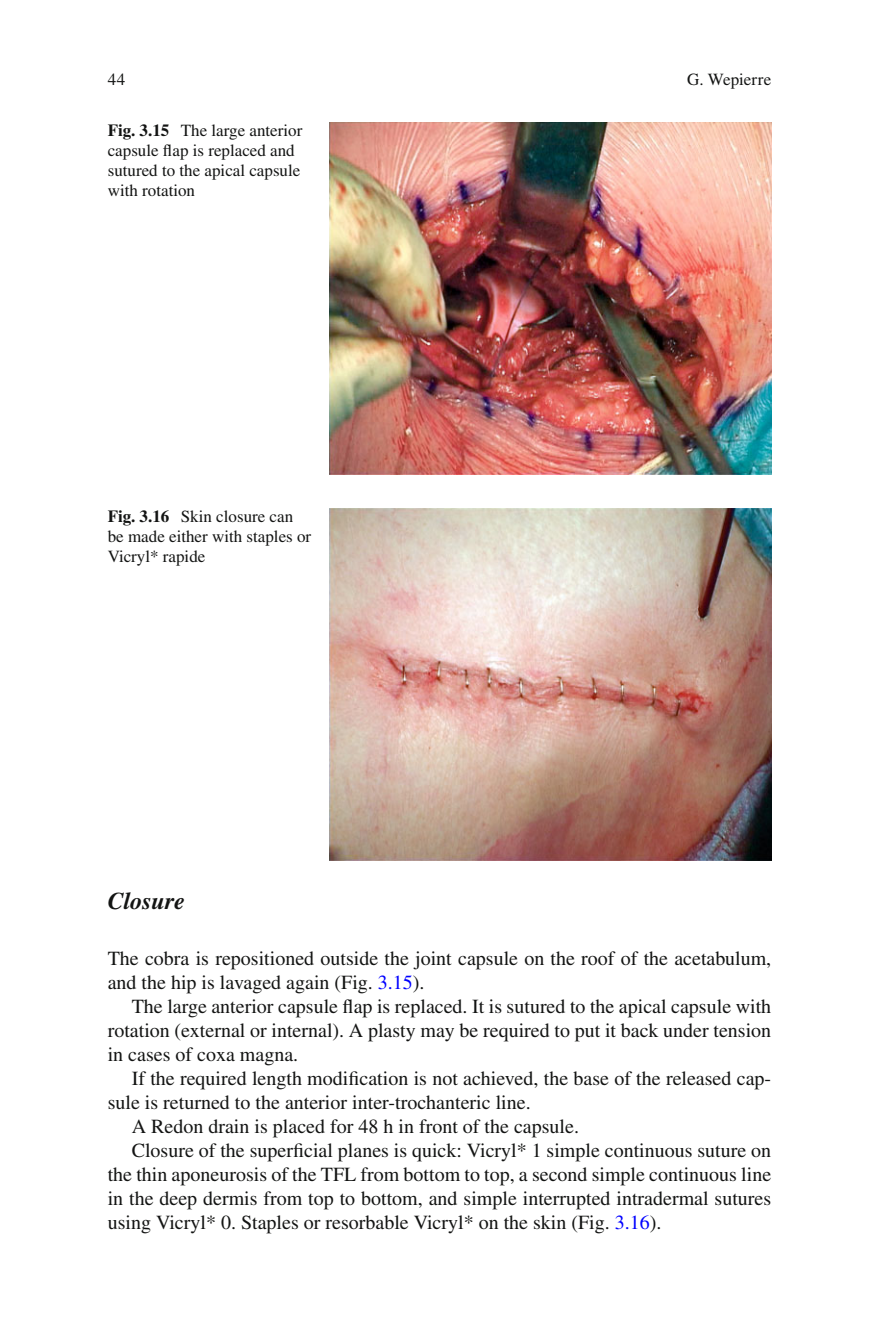
<style>
.page{position:relative;width:879px;height:1333px;background:#fff}
.page>*{position:absolute;margin:0;border:0;box-sizing:border-box;transform-origin:0 0}
.t1{font:italic 700 24px "Times";color:#131413}
.t2{font:20px/24px "Times";color:#131413}
.t3{font:17px/20px "Times";color:#131413}
.s1{font-weight:700}
.s2{color:#00f}
</style>
<div class="page">
<img style="left:329px;top:122px;width:442px;height:352px">
<img style="left:329px;top:508px;width:442px;height:352px">
<p class="t3" style="left:108px;top:71px;width:19px">44</p>
<p class="t3" style="left:687px;top:71px;width:86px">G. Wepierre</p>
<p class="t3" style="left:108px;top:121px;width:196px"><span class="s1">Fig. 3.15</span> The large anterior capsule fl ap is replaced and sutured to the apical capsule with rotation</p>
<p class="t3" style="left:108px;top:507px;width:205px"><span class="s1">Fig. 3.16</span> Skin closure can be made either with staples or<br>Vicryl* rapide</p>
<p class="t1" style="left:108px;top:892px;width:79px">Closure</p>
<p class="t2" style="left:108px;top:948px;width:665px">The cobra is repositioned outside the joint capsule on the roof of the acetabulum, and the hip is lavaged again (Fig. <span class="s2">3.15</span> ).</p>
<p class="t2" style="left:108px;top:996px;width:665px;text-align:justify;text-indent:24px">The large anterior capsule fl ap is replaced. It is sutured to the apical capsule with rotation (external or internal). A plasty may be required to put it back under tension in cases of coxa magna.</p>
<p class="t2" style="left:132px;top:1068px;width:641px">If the required length modi fi cation is not achieved, the base of the released cap-</p>
<p class="t2" style="left:108px;top:1092px;width:424px">sule is returned to the anterior inter-trochanteric line.</p>
<p class="t2" style="left:132px;top:1116px;width:449px">A Redon drain is placed for 48 h in front of the capsule.</p>
<p class="t2" style="left:132px;top:1140px;width:641px">Closure of the super fi cial planes is quick: Vicryl* 1 simple continuous suture on</p>
<p class="t2" style="left:108px;top:1164px;width:665px">the thin aponeurosis of the TFL from bottom to top, a second simple continuous line</p>
<p class="t2" style="left:108px;top:1188px;width:665px">in the deep dermis from top to bottom, and simple interrupted intradermal sutures</p>
<p class="t2" style="left:108px;top:1212px;width:555px">using Vicryl* 0. Staples or resorbable Vicryl* on the skin (Fig. <span class="s2">3.16</span> ).</p>
</div>
